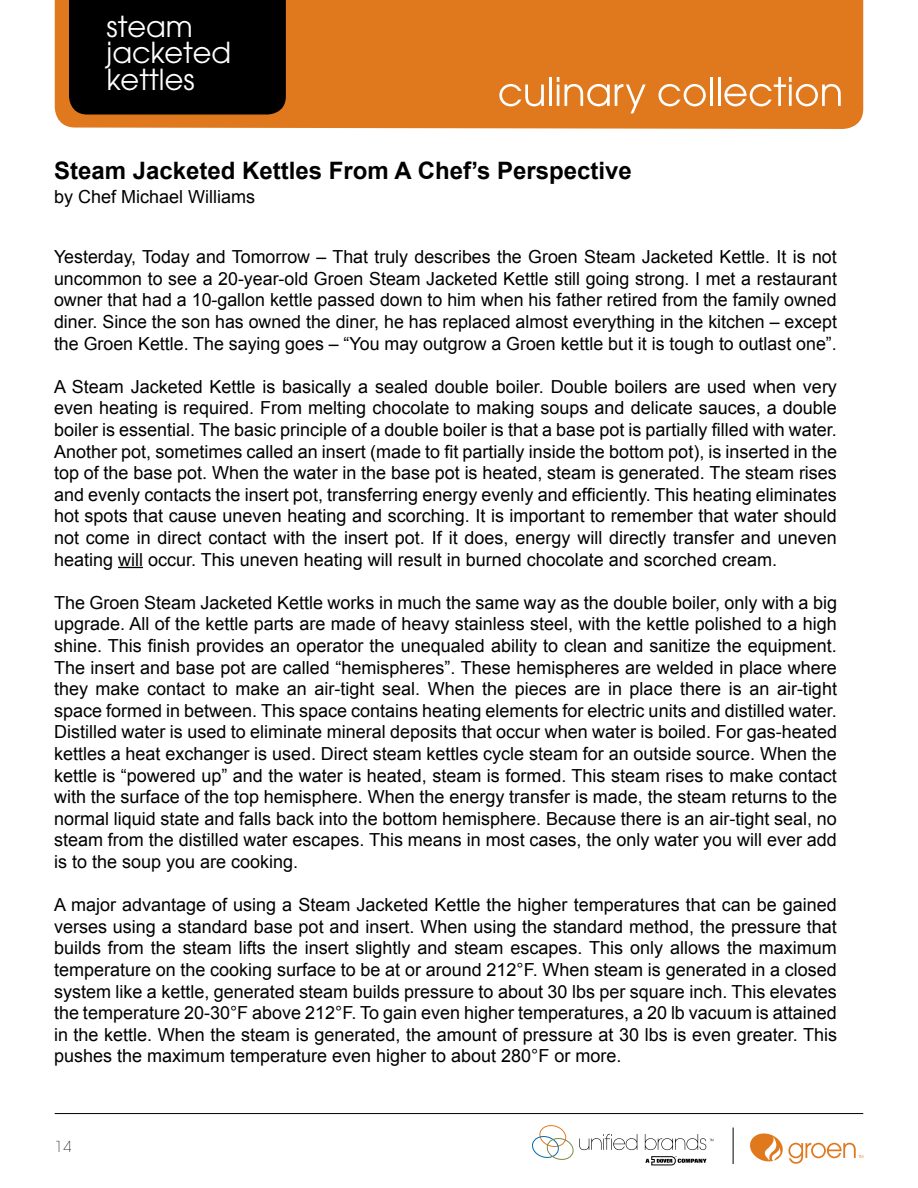
<style>
.page{position:relative;width:918px;height:1188px;background:#fff}
.page>*{position:absolute;margin:0;border:0;box-sizing:border-box;transform-origin:0 0}
.t1{font:28.8px/26.7px "Avant Garde";color:#fff}
.t2{font:700 24px "Arial";color:#000}
.t3{font:18px/21.6px "Arial";color:#000;text-align:justify}
.t4{font:200 15px "Avant Garde";color:#000}
</style>
<div class="page">
<div style="left:55px;top:0;width:808px;height:129px;background:#e0791d"></div>
<hr style="left:55px;top:1113px;width:808px;height:1px;background:#000">
<svg style="left:499px;top:84px;width:45px;height:22px"></svg>
<hr style="left:549px;top:77px;width:3px;height:29px;background:#fff">
<hr style="left:557px;top:85px;width:2px;height:21px;background:#fff">
<svg style="left:565px;top:84px;width:81px;height:29px"></svg>
<svg style="left:658px;top:84px;width:48px;height:22px"></svg>
<hr style="left:710px;top:77px;width:3px;height:29px;background:#fff">
<hr style="left:718px;top:77px;width:2px;height:29px;background:#fff">
<svg style="left:724px;top:77px;width:117px;height:29px"></svg>
<hr style="left:733px;top:1128px;width:1px;height:36px;background:#000">
<div style="left:69px;top:0;width:217px;height:115px;background:#000"></div>
<svg style="left:750px;top:1133px;width:113px;height:31px"></svg>
<svg style="left:532px;top:1125px;width:105px;height:35px"></svg>
<svg style="left:645px;top:1156px;width:62px;height:10px"></svg>
<svg style="left:645px;top:1134px;width:68px;height:16px"></svg>
<svg style="left:118px;top:567px;width:25px;height:1px"></svg>
<h1 class="t1" style="left:107px;top:13px;width:126px">steam jacketed kettles</h1>
<h2 class="t2" style="left:54px;top:155px;width:579px">Steam Jacketed Kettles From A Chef’s Perspective</h2>
<p class="t3" style="left:54px;top:187px;width:203px">by Chef Michael Williams</p>
<p class="t3" style="left:54px;top:246px;width:784px">Yesterday, Today and Tomorrow – That truly describes the Groen Steam Jacketed Kettle. It is not uncommon to see a 20-year-old Groen Steam Jacketed Kettle still going strong. I met a restaurant owner that had a 10-gallon kettle passed down to him when his father retired from the family owned diner. Since the son has owned the diner, he has replaced almost everything in the kitchen – except the Groen Kettle. The saying goes – “You may outgrow a Groen kettle but it is tough to outlast one”.</p>
<p class="t3" style="left:54px;top:376px;width:785px">A Steam Jacketed Kettle is basically a sealed double boiler. Double boilers are used when very even heating is required. From melting chocolate to making soups and delicate sauces, a double boiler is essential. The basic principle of a double boiler is that a base pot is partially filled with water.<br>Another pot, sometimes called an insert (made to fit partially inside the bottom pot), is inserted in the top of the base pot. When the water in the base pot is heated, steam is generated. The steam rises and evenly contacts the insert pot, transferring energy evenly and efficiently. This heating eliminates hot spots that cause uneven heating and scorching. It is important to remember that water should not come in direct contact with the insert pot. If it does, energy will directly transfer and uneven heating will occur. This uneven heating will result in burned chocolate and scorched cream.</p>
<p class="t3" style="left:54px;top:592px;width:785px">The Groen Steam Jacketed Kettle works in much the same way as the double boiler, only with a big upgrade. All of the kettle parts are made of heavy stainless steel, with the kettle polished to a high shine. This finish provides an operator the unequaled ability to clean and sanitize the equipment.<br>The insert and base pot are called “hemispheres”. These hemispheres are welded in place where they make contact to make an air-tight seal. When the pieces are in place there is an air-tight space formed in between. This space contains heating elements for electric units and distilled water.<br>Distilled water is used to eliminate mineral deposits that occur when water is boiled. For gas-heated kettles a heat exchanger is used. Direct steam kettles cycle steam for an outside source. When the kettle is “powered up” and the water is heated, steam is formed. This steam rises to make contact with the surface of the top hemisphere. When the energy transfer is made, the steam returns to the normal liquid state and falls back into the bottom hemisphere. Because there is an air-tight seal, no steam from the distilled water escapes. This means in most cases, the only water you will ever add is to the soup you are cooking.</p>
<p class="t3" style="left:54px;top:894px;width:785px">A major advantage of using a Steam Jacketed Kettle the higher temperatures that can be gained verses using a standard base pot and insert. When using the standard method, the pressure that builds from the steam lifts the insert slightly and steam escapes. This only allows the maximum temperature on the cooking surface to be at or around 212°F. When steam is generated in a closed system like a kettle, generated steam builds pressure to about 30 lbs per square inch. This elevates the temperature 20-30°F above 212°F. To gain even higher temperatures, a 20 lb vacuum is attained in the kettle. When the steam is generated, the amount of pressure at 30 lbs is even greater. This pushes the maximum temperature even higher to about 280°F or more.</p>
<p class="t4" style="left:55px;top:1138px;width:19px">14</p>
</div>
